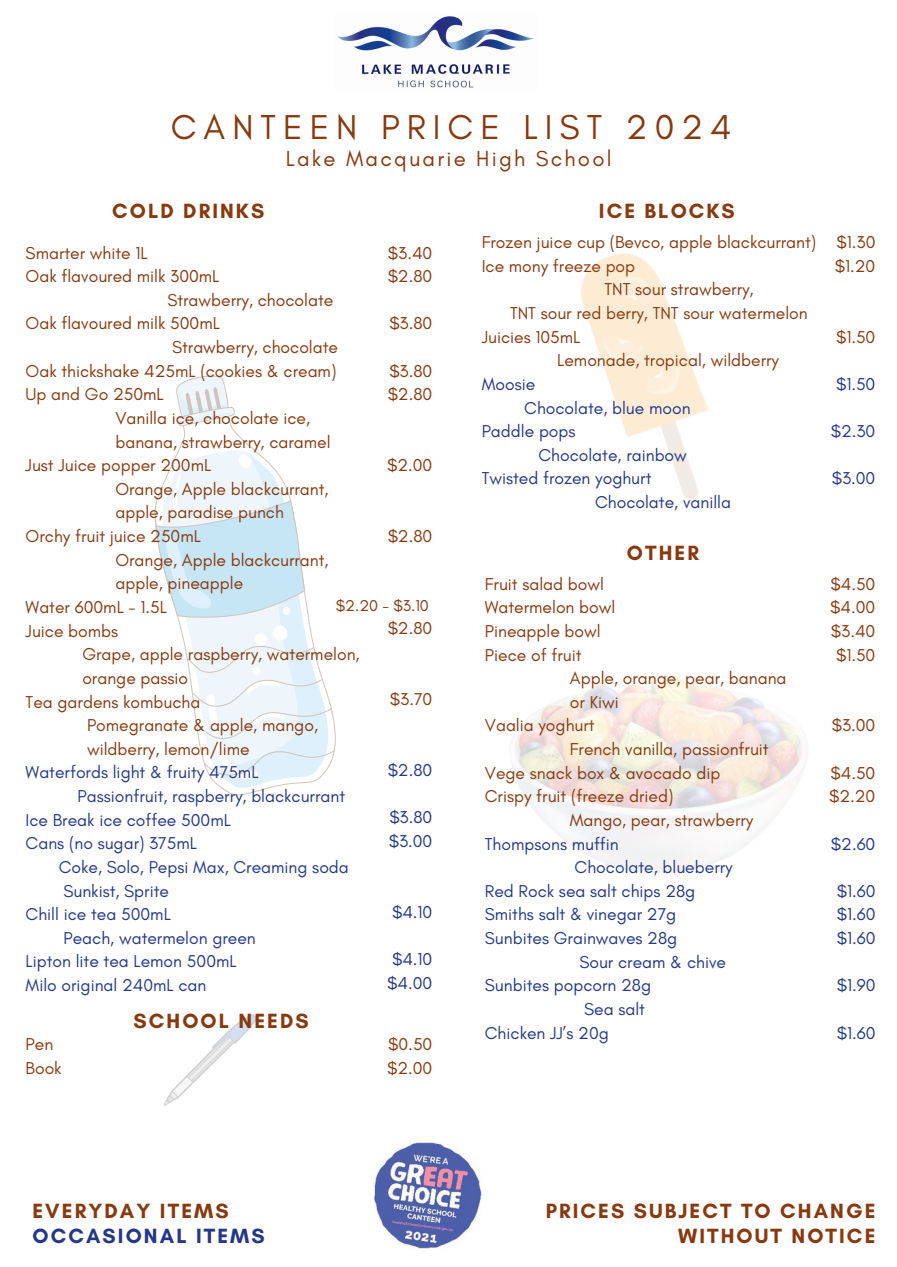
<style>
.page{position:relative;width:897px;height:1267px;background:#fff}
.page>*{position:absolute;margin:0;border:0;box-sizing:border-box;transform-origin:0 0}
.t1{font:35.25px "Glacial Indifference";letter-spacing:.2em;color:#88390e}
.t2{font:22.2px "Glacial Indifference";letter-spacing:.1em;color:#88390e}
.t3{font:700 21px/24.8px "Glacial Indifference";letter-spacing:.1em;color:#88390e;text-align:right}
.t4{font:700 21px/24.8px "Glacial Indifference";letter-spacing:.1em;color:#233888}
.t5{font:17.55px "Glacial Indifference";color:#88390e}
.t6{font:17.55px "Glacial Indifference";color:#233888}
.t7{font:16.05px "Glacial Indifference";color:#88390e}
.s1{color:#88390e}
</style>
<div class="page">
<img style="left:337px;top:16px;width:197px;height:72px">
<svg style="left:176px;top:375px;width:59px;height:51px"></svg>
<svg style="left:214px;top:451px;width:76px;height:341px"></svg>
<svg style="left:156px;top:454px;width:178px;height:330px"></svg>
<img style="left:581px;top:252px;width:127px;height:248px">
<img style="left:510px;top:675px;width:297px;height:197px">
<svg style="left:164px;top:1014px;width:93px;height:91px"></svg>
<img style="left:374px;top:1142px;width:107px;height:107px">
<p class="t1" style="left:171px;top:105px;width:562px">CANTEEN PRICE LIST 2024</p>
<p class="t2" style="left:286px;top:145px;width:327px">Lake Macquarie High School</p>
<h3 class="t3" style="left:112px;top:199px;width:153px">COLD DRINKS</h3>
<h2 class="t3" style="left:599px;top:199px;width:137px">ICE BLOCKS</h2>
<p class="t5" style="left:482px;top:231px;width:336px">Frozen juice cup (Bevco, apple blackcurrant)</p>
<p class="t5" style="left:482px;top:255px;width:155px">Ice mony freeze pop</p>
<p class="t5" style="left:604px;top:279px;width:151px">TNT sour strawberry,</p>
<p class="t5" style="left:510px;top:302px;width:299px">TNT sour red berry, TNT sour watermelon</p>
<p class="t5" style="left:482px;top:326px;width:100px">Juicies 105mL</p>
<p class="t5" style="left:557px;top:350px;width:223px">Lemonade, tropical, wildberry</p>
<p class="t6" style="left:482px;top:373px;width:55px">Moosie</p>
<p class="t6" style="left:524px;top:397px;width:168px">Chocolate, blue moon</p>
<p class="t6" style="left:482px;top:420px;width:95px">Paddle pops</p>
<p class="t6" style="left:538px;top:444px;width:150px">Chocolate, rainbow</p>
<p class="t6" style="left:482px;top:468px;width:171px">Twisted frozen yoghurt</p>
<p class="t6" style="left:595px;top:491px;width:137px">Chocolate, vanilla</p>
<p class="t5" style="left:26px;top:242px;width:123px">Smarter white 1L</p>
<p class="t5" style="left:26px;top:265px;width:195px">Oak flavoured milk 300mL</p>
<p class="t5" style="left:167px;top:289px;width:167px">Strawberry, chocolate</p>
<p class="t5" style="left:26px;top:313px;width:196px">Oak flavoured milk 500mL</p>
<p class="t5" style="left:172px;top:336px;width:167px">Strawberry, chocolate</p>
<p class="t5" style="left:26px;top:360px;width:312px">Oak thickshake 425mL (cookies &amp; cream)</p>
<p class="t5" style="left:26px;top:384px;width:140px">Up and Go 250mL</p>
<p class="t5" style="left:115px;top:407px;width:196px">Vanilla ice, chocolate ice,</p>
<p class="t5" style="left:115px;top:431px;width:217px">banana, strawberry, caramel</p>
<p class="t5" style="left:26px;top:454px;width:187px">Just Juice popper 200mL</p>
<p class="t5" style="left:115px;top:478px;width:215px">Orange, Apple blackcurrant,</p>
<p class="t5" style="left:115px;top:502px;width:170px">apple, paradise punch</p>
<p class="t5" style="left:26px;top:525px;width:177px">Orchy fruit juice 250mL</p>
<p class="t5" style="left:115px;top:549px;width:215px">Orange, Apple blackcurrant,</p>
<p class="t5" style="left:115px;top:573px;width:129px">apple, pineapple</p>
<p class="t5" style="left:26px;top:596px;width:143px">Water 600mL - 1.5L</p>
<p class="t5" style="left:26px;top:620px;width:94px">Juice bombs</p>
<p class="t5" style="left:82px;top:643px;width:279px">Grape, apple raspberry, watermelon,</p>
<p class="t5" style="left:82px;top:667px;width:107px">orange passio</p>
<p class="t5" style="left:26px;top:691px;width:176px">Tea gardens kombucha</p>
<p class="t5" style="left:87px;top:714px;width:232px">Pomegranate &amp; apple, mango,</p>
<p class="t5" style="left:87px;top:738px;width:164px">wildberry, lemon/lime</p>
<p class="t6" style="left:26px;top:762px;width:234px">Waterfords light &amp; fruity 475mL</p>
<p class="t6" style="left:78px;top:785px;width:269px">Passionfruit, raspberry, blackcurrant</p>
<p class="t6" style="left:26px;top:809px;width:207px">Ice Break ice coffee 500mL</p>
<p class="t6" style="left:26px;top:832px;width:173px">Cans (no sugar) 375mL</p>
<p class="t6" style="left:59px;top:856px;width:292px">Coke, Solo, Pepsi Max, Creaming soda</p>
<p class="t6" style="left:63px;top:880px;width:107px">Sunkist, Sprite</p>
<p class="t6" style="left:26px;top:903px;width:147px">Chill ice tea 500mL</p>
<h2 class="t6" style="left:63px;top:927px;width:194px">Peach, watermelon green</h2>
<p class="t6" style="left:26px;top:951px;width:212px">Lipton lite tea Lemon 500mL</p>
<p class="t6" style="left:26px;top:974px;width:182px">Milo original 240mL can</p>
<p class="t5" style="left:388px;top:242px;width:46px">$3.40</p>
<p class="t5" style="left:388px;top:265px;width:46px">$2.80</p>
<p class="t5" style="left:389px;top:313px;width:45px">$3.80</p>
<h2 class="t5" style="left:389px;top:360px;width:45px">$3.80</h2>
<p class="t5" style="left:388px;top:384px;width:46px">$2.80</p>
<p class="t5" style="left:387px;top:454px;width:47px">$2.00</p>
<p class="t5" style="left:388px;top:525px;width:46px">$2.80</p>
<p class="t3" style="left:627px;top:540px;width:74px">OTHER</p>
<p class="t5" style="left:485px;top:573px;width:121px">Fruit salad bowl</p>
<p class="t5" style="left:485px;top:596px;width:132px">Watermelon bowl</p>
<p class="t5" style="left:485px;top:620px;width:117px">Pineapple bowl</p>
<p class="t5" style="left:485px;top:644px;width:98px">Piece of fruit</p>
<p class="t5" style="left:570px;top:667px;width:218px">Apple, orange, pear, banana</p>
<p class="t5" style="left:570px;top:691px;width:50px">or Kiwi</p>
<h2 class="t5" style="left:485px;top:715px;width:111px">Vaalia yoghurt</h2>
<p class="t5" style="left:570px;top:738px;width:200px">French vanilla, passionfruit</p>
<p class="t5" style="left:485px;top:762px;width:237px">Vege snack box &amp; avocado dip</p>
<p class="t5" style="left:485px;top:785px;width:190px">Crispy fruit (freeze dried)</p>
<p class="t5" style="left:570px;top:809px;width:185px">Mango, pear, strawberry</p>
<p class="t6" style="left:485px;top:833px;width:135px">Thompsons muffin</p>
<p class="t6" style="left:574px;top:856px;width:159px">Chocolate, blueberry</p>
<p class="t6" style="left:485px;top:880px;width:212px">Red Rock sea salt chips 28g</p>
<p class="t6" style="left:485px;top:904px;width:193px">Smiths salt &amp; vinegar 27g</p>
<p class="t6" style="left:485px;top:927px;width:194px">Sunbites Grainwaves 28g</p>
<p class="t6" style="left:579px;top:951px;width:148px">Sour cream &amp; chive</p>
<p class="t6" style="left:485px;top:974px;width:168px">Sunbites popcorn 28g</p>
<p class="t6" style="left:584px;top:998px;width:62px">Sea salt</p>
<p class="t6" style="left:485px;top:1022px;width:126px">Chicken JJ’s 20g</p>
<p class="t7" style="left:336px;top:595px;width:95px">$2.20 - $3.10</p>
<p class="t5" style="left:388px;top:618px;width:46px">$2.80</p>
<p class="t5" style="left:390px;top:688px;width:44px">$3.70</p>
<p class="t6" style="left:388px;top:759px;width:46px">$2.80</p>
<p class="t6" style="left:389px;top:807px;width:45px">$3.80</p>
<p class="t6" style="left:389px;top:830px;width:45px">$3.00</p>
<p class="t6" style="left:392px;top:901px;width:42px">$4.10</p>
<p class="t6" style="left:392px;top:948px;width:42px">$4.10</p>
<p class="t6" style="left:387px;top:972px;width:47px">$4.00</p>
<p class="t3" style="left:133px;top:1008px;width:177px">SCHOOL NEEDS</p>
<p class="t5" style="left:388px;top:1033px;width:46px">$0.50</p>
<p class="t5" style="left:387px;top:1057px;width:47px">$2.00</p>
<p class="t5" style="left:26px;top:1033px;width:29px">Pen</p>
<p class="t5" style="left:26px;top:1057px;width:38px">Book</p>
<p class="t5" style="left:836px;top:231px;width:40px">$1.30</p>
<p class="t5" style="left:835px;top:255px;width:42px">$1.20</p>
<p class="t5" style="left:836px;top:326px;width:41px">$1.50</p>
<p class="t6" style="left:836px;top:373px;width:41px">$1.50</p>
<p class="t6" style="left:830px;top:420px;width:46px">$2.30</p>
<p class="t6" style="left:831px;top:468px;width:45px">$3.00</p>
<p class="t5" style="left:830px;top:573px;width:46px">$4.50</p>
<p class="t5" style="left:830px;top:596px;width:47px">$4.00</p>
<p class="t5" style="left:831px;top:620px;width:46px">$3.40</p>
<p class="t5" style="left:836px;top:644px;width:41px">$1.50</p>
<p class="t5" style="left:831px;top:715px;width:45px">$3.00</p>
<p class="t5" style="left:830px;top:762px;width:46px">$4.50</p>
<p class="t5" style="left:829px;top:785px;width:48px">$2.20</p>
<p class="t6" style="left:831px;top:833px;width:46px">$2.60</p>
<p class="t6" style="left:836px;top:880px;width:40px">$1.60</p>
<p class="t6" style="left:836px;top:904px;width:40px">$1.60</p>
<p class="t6" style="left:836px;top:927px;width:40px">$1.60</p>
<p class="t6" style="left:836px;top:974px;width:40px">$1.90</p>
<p class="t6" style="left:836px;top:1022px;width:40px">$1.60</p>
<p class="t4" style="left:32px;top:1198px;width:234px"><span class="s1">EVERYDAY ITEMS<br></span>OCCASIONAL ITEMS</p>
<p class="t3" style="left:545px;top:1198px;width:331px">PRICES SUBJECT TO CHANGE<br>WITHOUT NOTICE</p>
</div>
